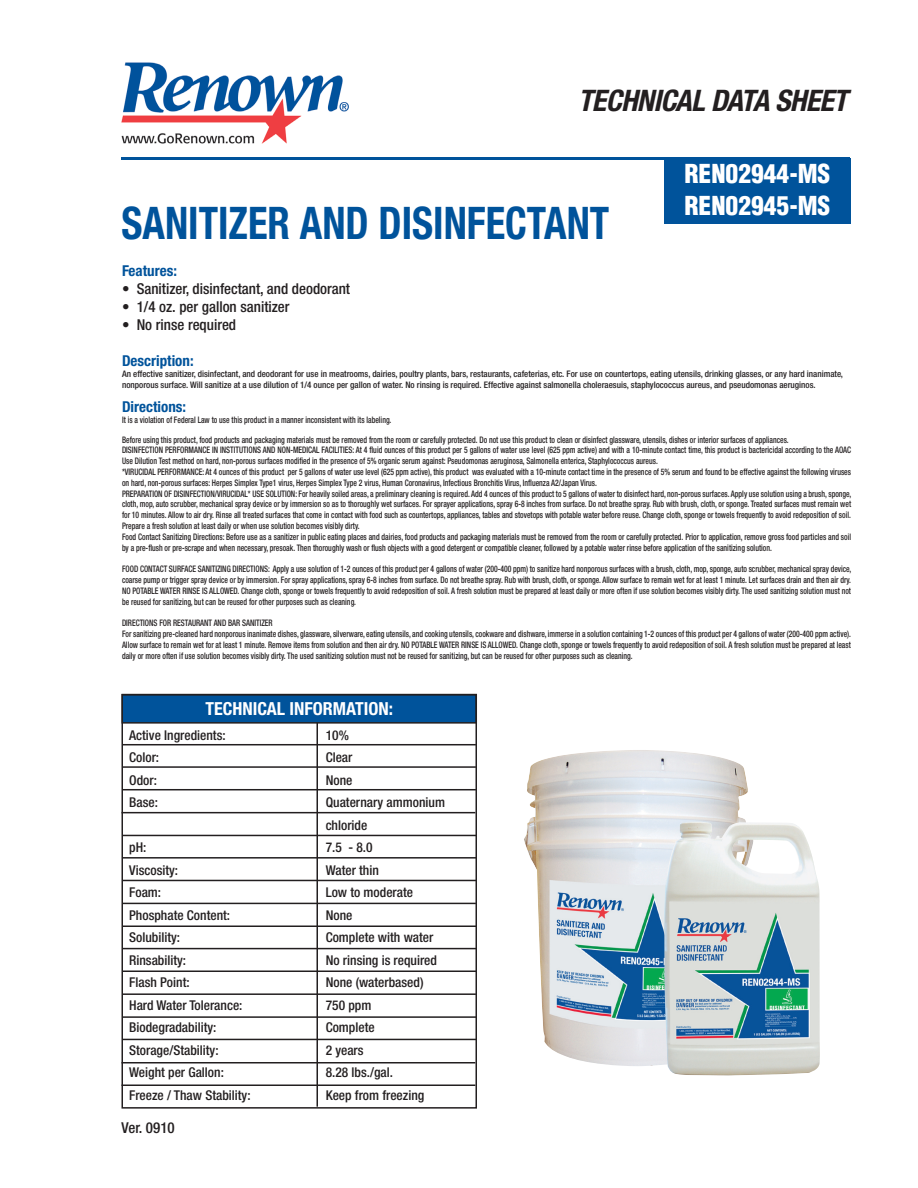
<style>
.page{position:relative;width:918px;height:1188px;background:#fff}
.page>*{position:absolute;margin:0;border:0;box-sizing:border-box;transform-origin:0 0}
.t1{font:700 condensed 45px "Helvetica Neue";color:#00539b;scale:.9 1}
.t2{font:italic 700 condensed 29.7px "Helvetica Neue";letter-spacing:-.02em;color:#231f20}
.t3{font:900 condensed 25.5px "Helvetica";color:#fff}
.t4{font:700 condensed 18px "Helvetica Neue";color:#fff}
.t5{font:500 condensed 15px "Helvetica Neue";color:#231f20}
.t6{font:700 condensed 15px "Helvetica Neue";color:#00539b}
.t7{font:500 condensed 13.5px/22.5px "Helvetica Neue";color:#231f20}
.Body_text{font:500 condensed 9px/10.8px "Helvetica Neue";color:#231f20;scale:.85 1}
.Body_text-2{font:500 condensed 9px/10.8px "Helvetica Neue";color:#231f20}
.Body_Text_2{font:500 condensed 9px "Helvetica Neue";color:#231f20;scale:.85 1}
</style>
<div class="page">
<hr style="left:122px;top:158px;width:728px;height:2px;background:#00539b">
<div style="left:664px;top:158px;width:186px;height:66px;background:#00539b"></div>
<img style="left:121px;top:62px;width:228px;height:82px">
<div style="left:122px;top:694px;width:355px;height:30px;background:#00539b;border:2px solid #231f20"></div>
<div style="left:122px;top:694px;width:355px;height:415px;border:2px solid #231f20"></div>
<hr style="left:122px;top:744px;width:354px;height:1px;background:#231f20">
<hr style="left:122px;top:766px;width:354px;height:2px;background:#231f20">
<hr style="left:122px;top:789px;width:354px;height:1px;background:#231f20">
<hr style="left:122px;top:812px;width:353px;height:1px;background:#231f20">
<hr style="left:123px;top:835px;width:353px;height:1px;background:#231f20">
<hr style="left:123px;top:857px;width:353px;height:2px;background:#231f20">
<hr style="left:123px;top:880px;width:353px;height:1px;background:#231f20">
<hr style="left:122px;top:903px;width:354px;height:1px;background:#231f20">
<hr style="left:123px;top:926px;width:353px;height:1px;background:#231f20">
<hr style="left:123px;top:948px;width:353px;height:1px;background:#231f20">
<hr style="left:123px;top:971px;width:353px;height:1px;background:#231f20">
<hr style="left:122px;top:993px;width:354px;height:2px;background:#231f20">
<hr style="left:123px;top:1016px;width:353px;height:2px;background:#231f20">
<hr style="left:123px;top:1039px;width:353px;height:1px;background:#231f20">
<hr style="left:316px;top:723px;width:2px;height:384px;background:#231f20">
<hr style="left:122px;top:1062px;width:353px;height:2px;background:#231f20">
<hr style="left:122px;top:1084px;width:353px;height:2px;background:#231f20">
<img style="left:524px;top:750px;width:224px;height:316px">
<img style="left:664px;top:822px;width:156px;height:254px">
<p class="t2" style="left:578px;top:82px;width:271px">TECHNICAL DATA SHEET</p>
<p class="t1" style="left:122px;top:196px;width:544px">SANITIZER AND DISINFECTANT</p>
<p class="t3" style="left:684px;top:158px;width:147px">REN02944-MS</p>
<p class="t3" style="left:684px;top:189px;width:147px">REN02945-MS</p>
<p class="t6" style="left:122px;top:262px;width:56px">Features:</p>
<p class="t5" style="left:122px;top:280px;width:230px">• Sanitizer, disinfectant, and deodorant</p>
<p class="t5" style="left:122px;top:298px;width:169px">• 1/4 oz. per gallon sanitizer</p>
<p class="t5" style="left:122px;top:316px;width:116px">• No rinse required</p>
<p class="t6" style="left:122px;top:352px;width:73px">Description:</p>
<p class="Body_text-2" style="left:122px;top:368px;width:723px">An effective sanitizer, disinfectant, and deodorant for use in meatrooms, dairies, poultry plants, bars, restaurants, cafeterias, etc. For use on countertops, eating utensils, drinking glasses, or any hard inanimate, nonporous surface. Will sanitize at a use dilution of 1/4 ounce per gallon of water. No rinsing is required. Effective against salmonella choleraesuis, staphylococcus aureus, and pseudomonas aeruginos.</p>
<p class="t6" style="left:122px;top:398px;width:66px">Directions:</p>
<p class="Body_Text_2" style="left:122px;top:414px;width:318px">It is a violation of Federal Law to use this product in a manner inconsistent with its labeling.</p>
<p class="Body_text" style="left:122px;top:434px;width:786px">Before using this product, food products and packaging materials must be removed from the room or carefully protected. Do not use this product to clean or disinfect glassware, utensils, dishes or interior surfaces of appliances.</p>
<p class="Body_text" style="left:122px;top:445px;width:859px">DISINFECTION PERFORMANCE IN INSTITUTIONS AND NON-MEDICAL FACILITIES: At 4 fluid ounces of this product per 5 gallons of water use level (625 ppm active) and with a 10-minute contact time, this product is bactericidal according to the AOAC<br>Use Dilution Test method on hard, non-porous surfaces modified in the presence of 5% organic serum against: Pseudomonas aeruginosa, Salmonella enterica, Staphylococcus aureus.</p>
<p class="Body_text" style="left:122px;top:466px;width:859px">*VIRUCIDAL PERFORMANCE: At 4 ounces of this product per 5 gallons of water use level (625 ppm active), this product was evaluated with a 10-minute contact time in the presence of 5% serum and found to be effective against the following viruses on hard, non-porous surfaces: Herpes Simplex Type1 virus, Herpes Simplex Type 2 virus, Human Coronavirus, Infectious Bronchitis Virus, Influenza A2/Japan Virus.</p>
<p class="Body_text" style="left:122px;top:488px;width:860px;text-align:justify">PREPARATION OF DISINFECTION/VIRUCIDAL* USE SOLUTION: For heavily soiled areas, a preliminary cleaning is required. Add 4 ounces of this product to 5 gallons of water to disinfect hard, non-porous surfaces. Apply use solution using a brush, sponge, cloth, mop, auto scrubber, mechanical spray device or by immersion so as to thoroughly wet surfaces. For sprayer applications, spray 6-8 inches from surface. Do not breathe spray. Rub with brush, cloth, or sponge. Treated surfaces must remain wet for 10 minutes. Allow to air dry. Rinse all treated surfaces that come in contact with food such as countertops, appliances, tables and stovetops with potable water before reuse. Change cloth, sponge or towels frequently to avoid redeposition of soil.<br>Prepare a fresh solution at least daily or when use solution becomes visibly dirty.</p>
<p class="Body_text" style="left:122px;top:531px;width:859px">Food Contact Sanitizing Directions: Before use as a sanitizer in public eating places and dairies, food products and packaging materials must be removed from the room or carefully protected. Prior to application, remove gross food particles and soil by a pre-flush or pre-scrape and when necessary, presoak. Then thoroughly wash or flush objects with a good detergent or compatible cleaner, followed by a potable water rinse before application of the sanitizing solution.</p>
<p class="Body_text" style="left:122px;top:564px;width:860px;text-align:justify">FOOD CONTACT SURFACE SANITIZING DIRECTIONS: Apply a use solution of 1-2 ounces of this product per 4 gallons of water (200-400 ppm) to sanitize hard nonporous surfaces with a brush, cloth, mop, sponge, auto scrubber, mechanical spray device, coarse pump or trigger spray device or by immersion. For spray applications, spray 6-8 inches from surface. Do not breathe spray. Rub with brush, cloth, or sponge. Allow surface to remain wet for at least 1 minute. Let surfaces drain and then air dry.<br>NO POTABLE WATER RINSE IS ALLOWED. Change cloth, sponge or towels frequently to avoid redeposition of soil. A fresh solution must be prepared at least daily or more often if use solution becomes visibly dirty. The used sanitizing solution must not be reused for sanitizing, but can be reused for other purposes such as cleaning.</p>
<p class="Body_text" style="left:122px;top:618px;width:179px">DIRECTIONS FOR RESTAURANT AND BAR SANITIZER</p>
<p class="Body_text" style="left:122px;top:628px;width:859px;text-align:justify">For sanitizing pre-cleaned hard nonporous inanimate dishes, glassware, silverware, eating utensils, and cooking utensils, cookware and dishware, immerse in a solution containing 1-2 ounces of this product per 4 gallons of water (200-400 ppm active).<br>Allow surface to remain wet for at least 1 minute. Remove items from solution and then air dry. NO POTABLE WATER RINSE IS ALLOWED. Change cloth, sponge or towels frequently to avoid redeposition of soil. A fresh solution must be prepared at least daily or more often if use solution becomes visibly dirty. The used sanitizing solution must not be reused for sanitizing, but can be reused for other purposes such as cleaning.</p>
<p class="t4" style="left:205px;top:698px;width:189px">TECHNICAL INFORMATION:</p>
<p class="t7" style="left:129px;top:723px;width:98px">Active Ingredients:</p>
<p class="t7" style="left:326px;top:723px;width:25px">10%</p>
<p class="t7" style="left:129px;top:746px;width:31px">Color:</p>
<p class="t7" style="left:326px;top:746px;width:28px">Clear</p>
<p class="t7" style="left:129px;top:768px;width:29px">Odor:</p>
<p class="t7" style="left:326px;top:768px;width:28px">None</p>
<p class="t7" style="left:129px;top:791px;width:30px">Base:</p>
<p class="t7" style="left:326px;top:791px;width:121px">Quaternary ammonium chloride</p>
<p class="t7" style="left:129px;top:836px;width:19px">pH:</p>
<p class="t7" style="left:326px;top:836px;width:48px">7.5 - 8.0</p>
<p class="t7" style="left:129px;top:858px;width:50px">Viscosity:</p>
<p class="t7" style="left:326px;top:858px;width:55px">Water thin</p>
<p class="t7" style="left:129px;top:881px;width:33px">Foam:</p>
<p class="t7" style="left:326px;top:881px;width:89px">Low to moderate</p>
<p class="t7" style="left:129px;top:903px;width:102px">Phosphate Content:</p>
<p class="t7" style="left:326px;top:903px;width:28px">None</p>
<p class="t7" style="left:129px;top:926px;width:52px">Solubility:</p>
<p class="t7" style="left:326px;top:926px;width:109px">Complete with water</p>
<p class="t7" style="left:129px;top:948px;width:58px">Rinsability:</p>
<p class="t7" style="left:326px;top:948px;width:113px">No rinsing is required</p>
<p class="t7" style="left:129px;top:971px;width:62px">Flash Point:</p>
<p class="t7" style="left:326px;top:971px;width:99px">None (waterbased)</p>
<p class="t7" style="left:129px;top:993px;width:115px">Hard Water Tolerance:</p>
<p class="t7" style="left:326px;top:993px;width:47px">750 ppm</p>
<p class="t7" style="left:129px;top:1016px;width:89px">Biodegradability:</p>
<p class="t7" style="left:326px;top:1016px;width:50px">Complete</p>
<p class="t7" style="left:129px;top:1038px;width:91px">Storage/Stability:</p>
<p class="t7" style="left:326px;top:1038px;width:39px">2 years</p>
<p class="t7" style="left:129px;top:1061px;width:96px">Weight per Gallon:</p>
<p class="t7" style="left:326px;top:1061px;width:69px">8.28 lbs./gal.</p>
<p class="t7" style="left:129px;top:1083px;width:123px">Freeze / Thaw Stability:</p>
<p class="t7" style="left:326px;top:1083px;width:100px">Keep from freezing</p>
<p class="t5" style="left:122px;top:1119px;width:55px">Ver. 0910</p>
</div>
